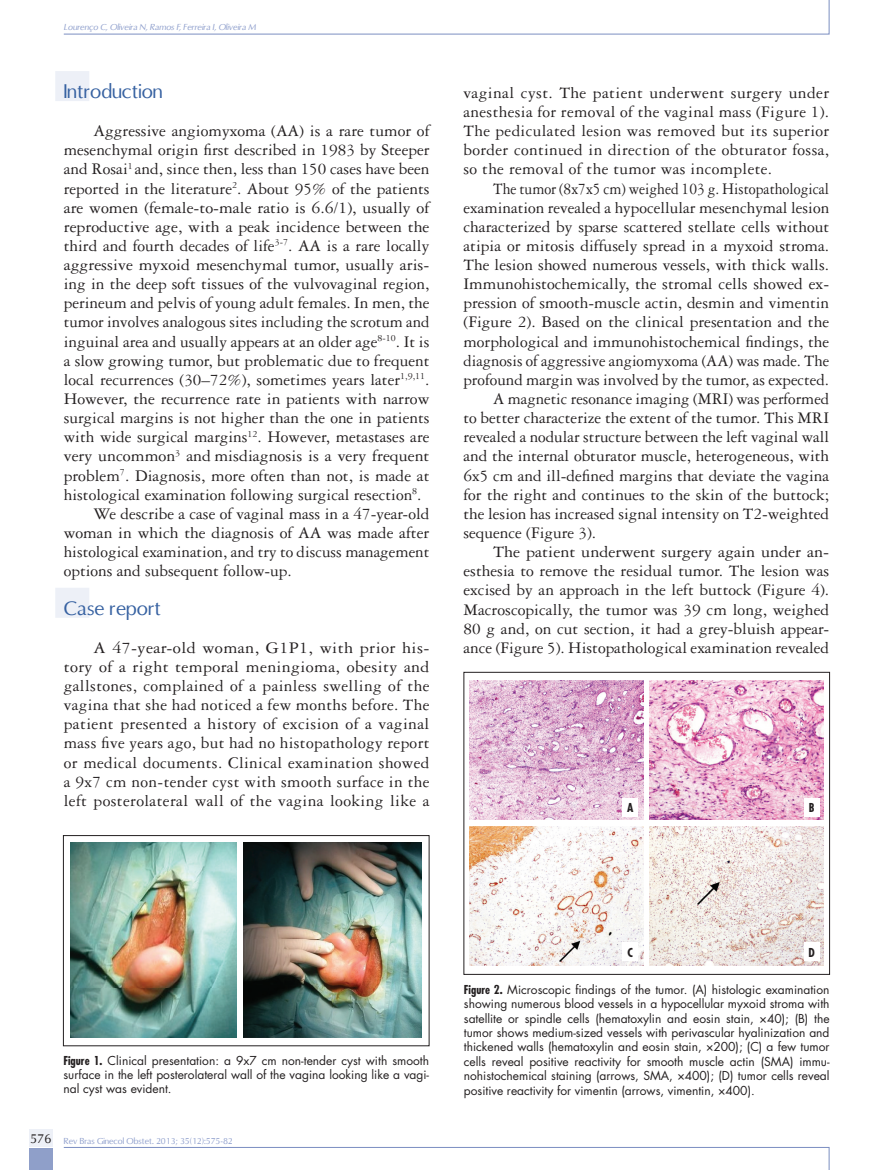
<style>
.page{position:relative;width:893px;height:1170px;background:#fff}
.page>*{position:absolute;margin:0;border:0;box-sizing:border-box;transform-origin:0 0}
.t1{font:18.75px "Omni";color:#3661a1}
.t2{font:17.25px/19.2px "Garamond 3 LT Std";color:#231f20;text-align:justify}
.t3{font:17.25px/19.2px "Garamond 3 LT Std";color:#231f20;text-align:justify;scale:1.05 1}
.t4{font:17.25px "Garamond 3 LT Std";color:#231f20;scale:.96 1}
.t5{font:17.25px "Garamond 3 LT Std";color:#231f20;scale:.9 1}
.t6{font:12px/14.4px "Futura Std";color:#231f20;text-align:justify}
.t7{font:700 condensed 12px "Futura Std";color:#231f20}
.t8{font:italic 8.25px "Omni";color:#90a0cd}
.t9{font:8.25px "Omni";color:#90a0cd}
.s1{font-weight:700;font-stretch:condensed}
.s2{font-size:12px;color:#231f20}
</style>
<div class="page">
<div style="left:29px;top:1148px;width:23px;height:21px;background:#8f9fc9"></div>
<div style="left:29px;top:1129px;width:23px;height:17px;background:#edf0f7"></div>
<svg style="left:63px;top:1147px;width:767px;height:22px"></svg>
<svg style="left:63px;top:0;width:767px;height:35px"></svg>
<div style="left:55px;top:71px;width:34px;height:30px;background:#edf0f7"></div>
<div style="left:55px;top:587px;width:34px;height:30px;background:#edf0f7"></div>
<div style="left:63px;top:835px;width:366px;height:211px;border:1px solid #231f20"></div>
<img style="left:70px;top:842px;width:167px;height:195px">
<img style="left:243px;top:842px;width:178px;height:195px">
<div style="left:463px;top:672px;width:367px;height:302px;border:1px solid #231f20"></div>
<img style="left:469px;top:680px;width:174px;height:139px">
<div style="left:623px;top:798px;width:15px;height:18px;background:#fff"></div>
<img style="left:469px;top:826px;width:174px;height:139px">
<div style="left:623px;top:942px;width:15px;height:18px;background:#fff"></div>
<img style="left:649px;top:680px;width:174px;height:139px">
<div style="left:804px;top:798px;width:15px;height:18px;background:#fff"></div>
<img style="left:649px;top:826px;width:174px;height:139px">
<div style="left:804px;top:942px;width:15px;height:18px;background:#fff"></div>
<p class="t8" style="left:64px;top:22px;width:194px">Lourenço C, Oliveira N, Ramos F, Ferreira I, Oliveira M</p>
<p class="t1" style="left:64px;top:79px;width:101px">Introduction</p>
<p class="t2" style="left:94px;top:121px;width:337px">Aggressive angiomyxoma (AA) is a rare tumor of</p>
<p class="t2" style="left:64px;top:140px;width:367px">mesenchymal origin first described in 1983 by Steeper</p>
<p class="t2" style="left:64px;top:160px;width:367px">and Rosai<sup>1</sup> and, since then, less than 150 cases have been</p>
<p class="t2" style="left:64px;top:179px;width:367px">reported in the literature<sup>2</sup>. About 95% of the patients</p>
<p class="t2" style="left:64px;top:198px;width:367px">are women (female-to-male ratio is 6.6/1), usually of</p>
<p class="t2" style="left:64px;top:217px;width:367px">reproductive age, with a peak incidence between the</p>
<p class="t2" style="left:64px;top:236px;width:367px">third and fourth decades of life<sup>3-7</sup>. AA is a rare locally</p>
<p class="t2" style="left:64px;top:255px;width:367px">aggressive myxoid mesenchymal tumor, usually aris-</p>
<p class="t2" style="left:64px;top:274px;width:367px">ing in the deep soft tissues of the vulvovaginal region,</p>
<p class="t2" style="left:64px;top:293px;width:367px">perineum and pelvis of young adult females. In men, the</p>
<p class="t2" style="left:64px;top:313px;width:367px">tumor involves analogous sites including the scrotum and</p>
<p class="t2" style="left:64px;top:332px;width:367px">inguinal area and usually appears at an older age<sup>8-10</sup>. It is</p>
<p class="t2" style="left:64px;top:351px;width:367px">a slow growing tumor, but problematic due to frequent</p>
<p class="t2" style="left:64px;top:370px;width:367px">local recurrences (30–72%), sometimes years later<sup>1,9,11</sup>.</p>
<p class="t2" style="left:64px;top:389px;width:367px">However, the recurrence rate in patients with narrow</p>
<p class="t2" style="left:64px;top:408px;width:367px">surgical margins is not higher than the one in patients</p>
<p class="t2" style="left:64px;top:427px;width:367px">with wide surgical margins<sup>12</sup>. However, metastases are</p>
<p class="t2" style="left:64px;top:446px;width:367px">very uncommon<sup>3</sup> and misdiagnosis is a very frequent</p>
<p class="t2" style="left:64px;top:466px;width:367px">problem<sup>7</sup>. Diagnosis, more often than not, is made at</p>
<p class="t2" style="left:64px;top:485px;width:359px">histological examination following surgical resection<sup>8</sup>.</p>
<p class="t2" style="left:94px;top:504px;width:337px">We describe a case of vaginal mass in a 47-year-old</p>
<p class="t2" style="left:64px;top:523px;width:367px">woman in which the diagnosis of AA was made after</p>
<p class="t2" style="left:64px;top:542px;width:367px">histological examination, and try to discuss management</p>
<p class="t2" style="left:64px;top:561px;width:230px">options and subsequent follow-up.</p>
<p class="t1" style="left:64px;top:596px;width:99px">Case report</p>
<p class="t3" style="left:64px;top:638px;width:350px;text-indent:30px">A 47-year-old woman, G1P1, with prior his&shy;tory of a right temporal meningioma, obesity and gallstones, complained of a painless swelling of the vagina that she had noticed a few months before. The patient presented a history of excision of a vaginal mass five years ago, but had no histopathology report or medical documents. Clinical examination showed a 9x7 cm non-tender cyst with smooth surface in the left posterolateral wall of the vagina looking like a</p>
<p class="t2" style="left:463px;top:83px;width:367px">vaginal cyst. The patient underwent surgery under anesthesia for removal of the vaginal mass (Figure 1).<br>The pediculated lesion was removed but its superior border continued in direction of the obturator fossa, so the removal of the tumor was incomplete.</p>
<p class="t5" style="left:493px;top:179px;width:375px">The tumor (8x7x5 cm) weighed 103 g. Histopat hological</p>
<p class="t2" style="left:463px;top:198px;width:367px">examination revealed a hypocellular mesenchymal lesion</p>
<p class="t2" style="left:463px;top:217px;width:367px">characterized by sparse scattered stellate cells without</p>
<p class="t2" style="left:463px;top:236px;width:367px">atipia or mitosis diffusely spread in a myxoid stroma.</p>
<p class="t2" style="left:463px;top:255px;width:367px">The lesion showed numerous vessels, with thick walls.</p>
<p class="t2" style="left:463px;top:274px;width:367px">Immunohistochemically, the stromal cells showed ex-</p>
<p class="t2" style="left:463px;top:293px;width:367px">pression of smooth-muscle actin, desmin and vimentin</p>
<p class="t2" style="left:463px;top:313px;width:367px">(Figure 2). Based on the clinical presentation and the</p>
<p class="t2" style="left:463px;top:332px;width:367px">morphological and immunohistochemical findings, the</p>
<p class="t4" style="left:463px;top:351px;width:382px">diagnosis of aggressive angiomyxoma (AA) was made. The</p>
<p class="t2" style="left:463px;top:370px;width:367px">profound margin was involved by the tumor, as expected.</p>
<p class="t2" style="left:493px;top:389px;width:337px">A magnetic resonance imaging (MRI) was performed</p>
<p class="t2" style="left:463px;top:408px;width:367px">to better characterize the extent of the tumor. This MRI</p>
<p class="t2" style="left:463px;top:427px;width:367px">revealed a nodular structure between the left vaginal wall</p>
<p class="t2" style="left:463px;top:446px;width:367px">and the internal obturator muscle, heterogeneous, with</p>
<p class="t2" style="left:463px;top:466px;width:367px">6x5 cm and ill-defined margins that deviate the vagina</p>
<p class="t2" style="left:463px;top:485px;width:367px">for the right and continues to the skin of the buttock;</p>
<p class="t2" style="left:463px;top:504px;width:367px">the lesion has increased signal intensity on T2-weighted</p>
<p class="t2" style="left:463px;top:523px;width:134px">sequence (Figure 3).</p>
<p class="t3" style="left:493px;top:542px;width:321px">The patient underwent surgery again under an-</p>
<p class="t2" style="left:463px;top:561px;width:367px">esthesia to remove the residual tumor. The lesion was</p>
<p class="t2" style="left:463px;top:580px;width:367px">excised by an approach in the left buttock (Figure 4).</p>
<p class="t2" style="left:463px;top:599px;width:367px">Macroscopically, the tumor was 39 cm long, weighed</p>
<p class="t2" style="left:463px;top:619px;width:367px">80 g and, on cut section, it had a grey-bluish appear-</p>
<p class="t2" style="left:463px;top:638px;width:367px">ance (Figure 5). Histopathological examination revealed</p>
<p class="t7" style="left:627px;top:800px;width:8px">A</p>
<p class="t7" style="left:809px;top:800px;width:7px">B</p>
<p class="t6" style="left:63px;top:1052px;width:367px"><span class="s1">Figure 1.</span> Clinical presentation: a 9x7 cm non-tender cyst with smooth surface in the left posterolateral wall of the vagina looking like a vagi&shy;nal cyst was evident.</p>
<p class="t9" style="left:30px;top:1135px;width:204px"><span class="s2">576</span> Rev Bras Ginecol Obstet. 2013; 35(12):575-82</p>
<p class="t7" style="left:627px;top:944px;width:7px">C</p>
<p class="t7" style="left:808px;top:944px;width:8px">D</p>
<p class="t6" style="left:464px;top:982px;width:367px"><span class="s1">Figure 2.</span> Microscopic findings of the tumor. (A) histologic examination showing numerous blood vessels in a hypocellular myxoid stroma with satellite or spindle cells (hematoxylin and eosin stain, ×40); (B) the tumor shows medium-sized vessels with perivascular hyalinization and thickened walls (hematoxylin and eosin stain, ×200); (C) a few tumor cells reveal positive reactivity for smooth muscle actin (SMA) immu&shy;nohistochemical staining (arrows, SMA, ×400); (D) tumor cells reveal positive reactivity for vimentin (arrows, vimentin, ×400).</p>
</div>
